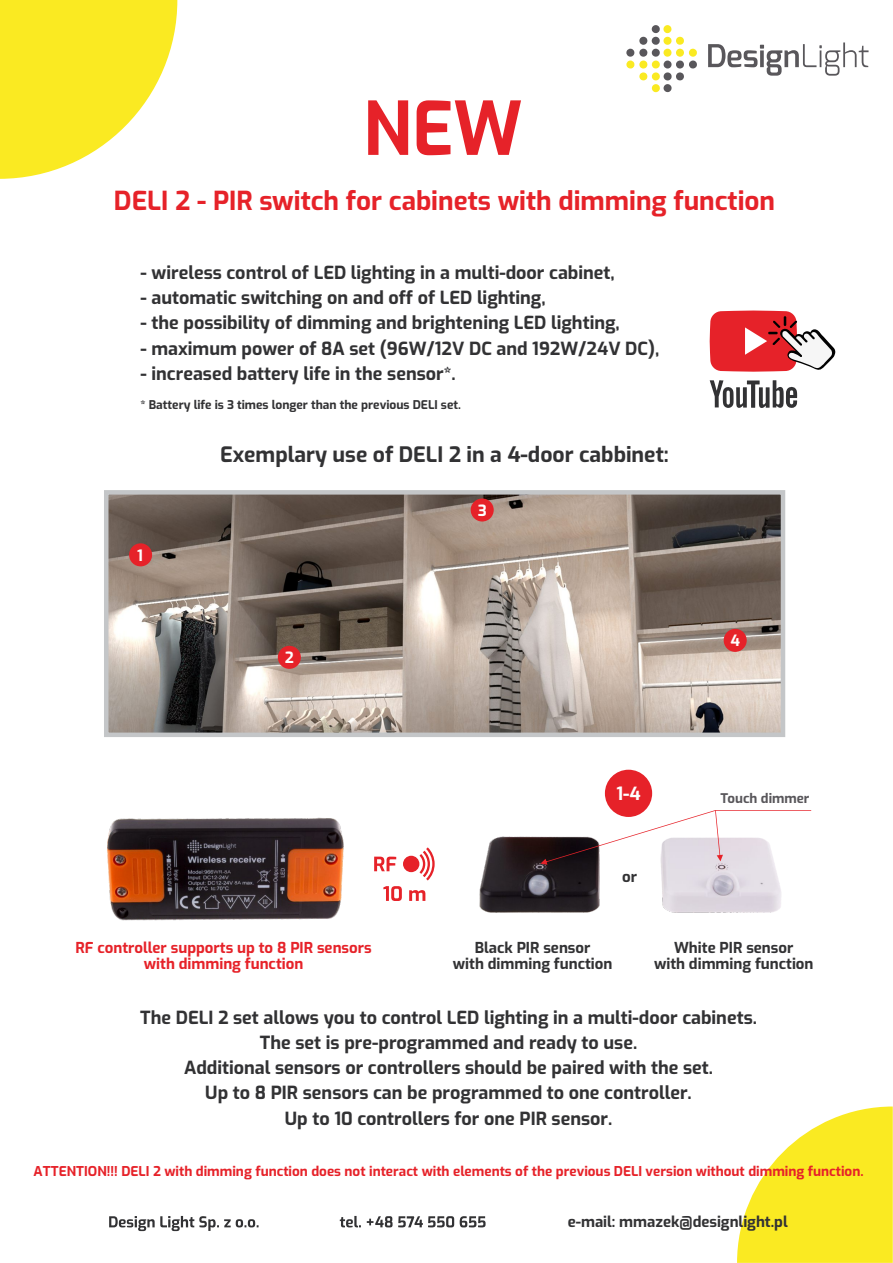
<style>
.page{position:relative;width:893px;height:1263px;background:#fff}
.page>*{position:absolute;margin:0;border:0;box-sizing:border-box;transform-origin:0 0}
.t1{font:700 73.65px "Exo";color:#e62229;scale:.94 1}
.t2{font:700 26.1px "Exo";color:#e62229}
.t3{font:700 21.15px "Exo";color:#323234}
.t4{font:700 18px/25.2px "Exo";color:#323234;text-align:center}
.t5{font:700 18px "Exo";color:#fefefe}
.t6{font:700 15.45px "Exo";color:#fefefe}
.t7{font:700 15px/17px "Exo";color:#323234;text-align:center}
.t8{font:700 15px/17px "Exo";color:#e62229;text-align:center}
.t9{font:700 13.5px "Exo";color:#e62229}
.t10{font:700 13.2px "Exo";color:#59575b}
.t11{font:700 12px "Exo";color:#323234}
</style>
<div class="page">
<svg style="left:737px;top:1106px;width:156px;height:157px"></svg>
<svg style="left:109px;top:1216px;width:150px;height:15px"></svg>
<svg style="left:340px;top:1216px;width:146px;height:11px"></svg>
<svg style="left:626px;top:25px;width:71px;height:67px"></svg>
<svg style="left:708px;top:42px;width:160px;height:34px"></svg>
<svg style="left:0;top:0;width:177px;height:179px"></svg>
<img style="left:109px;top:495px;width:671px;height:237px">
<div style="left:104px;top:490px;width:681px;height:247px;border:4px solid #c4c6c8"></div>
<div style="left:129px;top:543px;width:23px;height:23px;background:#e62229;border-radius:50%"></div>
<div style="left:278px;top:646px;width:23px;height:23px;background:#e62229;border-radius:50%"></div>
<div style="left:471px;top:498px;width:23px;height:23px;background:#e62229;border-radius:50%"></div>
<div style="left:724px;top:629px;width:23px;height:23px;background:#e62229;border-radius:50%"></div>
<img style="left:479px;top:836px;width:121px;height:77px">
<img style="left:107px;top:817px;width:237px;height:104px">
<img style="left:661px;top:865px;width:120px;height:48px">
<svg style="left:383px;top:886px;width:42px;height:15px"></svg>
<div style="left:403px;top:856px;width:16px;height:16px;background:#e62229;border-radius:50%"></div>
<svg style="left:419px;top:847px;width:16px;height:33px"></svg>
<svg style="left:374px;top:857px;width:22px;height:14px"></svg>
<div style="left:605px;top:770px;width:47px;height:47px;background:#e62229;border-radius:50%"></div>
<svg style="left:540px;top:810px;width:271px;height:55px"></svg>
<svg style="left:710px;top:310px;width:126px;height:62px"></svg>
<svg style="left:710px;top:380px;width:87px;height:28px"></svg>
<h1 class="t1" style="left:363px;top:81px;width:170px">NEW</h1>
<h2 class="t2" style="left:114px;top:184px;width:663px">DELI 2 - PIR switch for cabinets with dimming function</h2>
<p class="t4" style="left:141px;top:260px;width:476px">- wireless control of LED lighting in a multi-door cabinet,</p>
<p class="t4" style="left:141px;top:285px;width:407px">- automatic switching on and off of LED lighting,</p>
<p class="t4" style="left:141px;top:311px;width:481px">- the possibility of dimming and brightening LED lighting,</p>
<p class="t4" style="left:141px;top:336px;width:520px">- maximum power of 8A set (96W/12V DC and 192W/24V DC),</p>
<p class="t4" style="left:141px;top:361px;width:317px">- increased battery life in the sensor*.</p>
<p class="t11" style="left:140px;top:397px;width:322px">* Battery life is 3 times longer than the previous DELI set.</p>
<p class="t3" style="left:220px;top:441px;width:450px">Exemplary use of DELI 2 in a 4-door cabbinet:</p>
<p class="t6" style="left:137px;top:545px;width:7px">1</p>
<p class="t6" style="left:285px;top:648px;width:11px">2</p>
<p class="t8" style="left:75px;top:939px;width:298px">RF controller supports up to 8 PIR sensors with dimming function</p>
<p class="t6" style="left:478px;top:500px;width:10px">3</p>
<p class="t5" style="left:616px;top:782px;width:26px">1-4</p>
<p class="t7" style="left:622px;top:869px;width:16px">or</p>
<p class="t6" style="left:730px;top:631px;width:11px">4</p>
<p class="t10" style="left:720px;top:790px;width:91px">Touch dimmer</p>
<p class="t7" style="left:453px;top:939px;width:161px">Black PIR sensor<br>with dimming function</p>
<p class="t7" style="left:654px;top:939px;width:161px">White PIR sensor<br>with dimming function</p>
<p class="t4" style="left:140px;top:1005px;width:618px">The DELI 2 set allows you to control LED lighting in a multi-door cabinets.<br>The set is pre-programmed and ready to use.<br>Additional sensors or controllers should be paired with the set.<br>Up to 8 PIR sensors can be programmed to one controller.<br>Up to 10 controllers for one PIR sensor.</p>
<p class="t9" style="left:34px;top:1162px;width:831px">ATTENTION!!! DELI 2 with dimming function does not interact with elements of the previous DELI version without dimming function.</p>
<p class="t7" style="left:568px;top:1214px;width:221px">e-mail: mmazek@designlight.pl</p>
</div>
